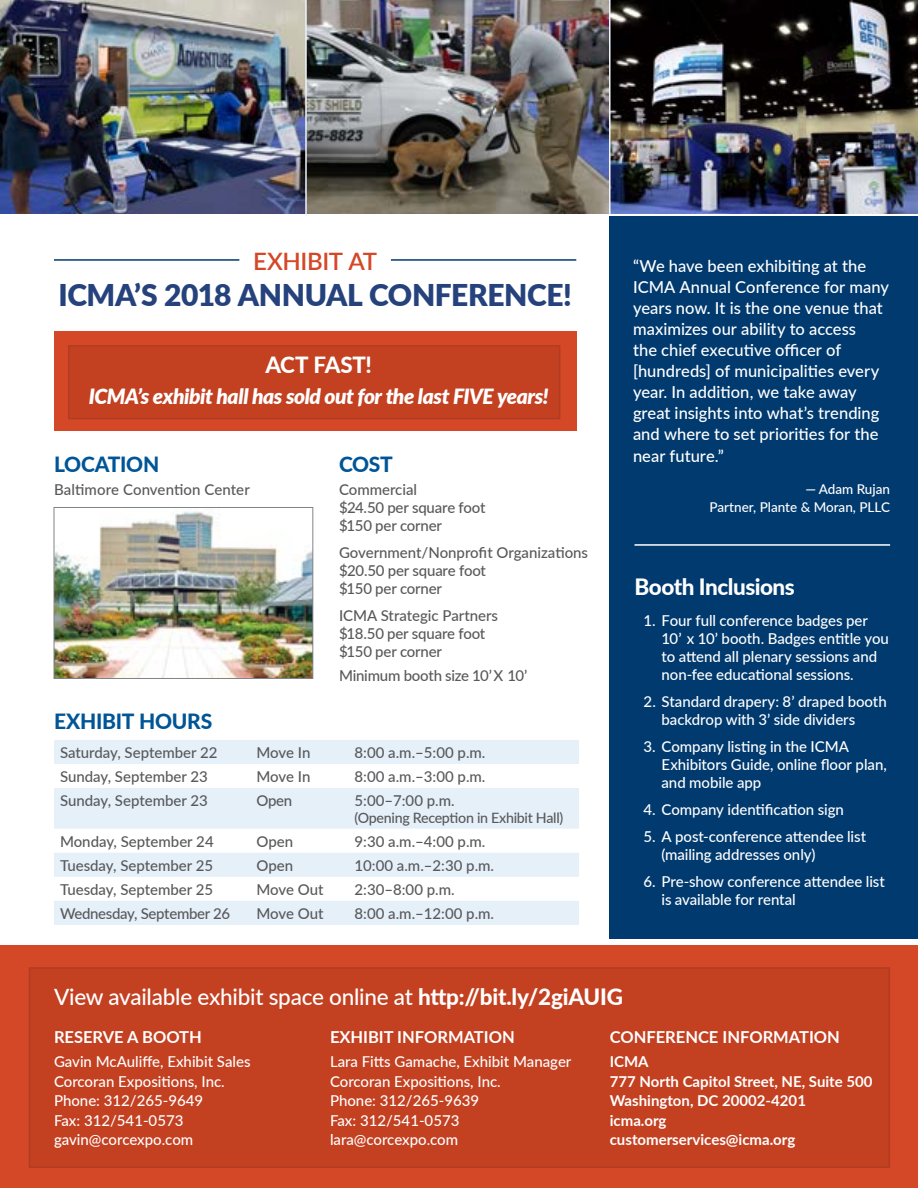
<style>
.page{position:relative;width:918px;height:1188px;background:#fff}
.page>*{position:absolute;margin:0;border:0;box-sizing:border-box;transform-origin:0 0}
.t1{font:900 30px "Lato";letter-spacing:-.01em;color:#25427c}
.t2{font:600 24px "Lato";letter-spacing:-.015em;color:#d44727}
.t3{font:500 22.5px "Lato";letter-spacing:-.01em;color:#fff}
.t4{font:800 22.5px "Lato";letter-spacing:-.02em;color:#fff}
.t5{font:800 22.35px "Lato";letter-spacing:-.005em;color:#fff}
.t6{font:italic 900 21px "Lato";letter-spacing:-.02em;color:#fff}
.t7{font:800 21px "Lato";letter-spacing:-.015em;color:#005596}
.t8{font:500 16.5px/21px "Lato";color:#fff}
.t9{font:700 16.5px "Lato";color:#fff}
.t10{font:500 15px/18px "Lato";color:#fff}
.t11{font:500 15px/18px "Lato";letter-spacing:-.005em;color:#58595b}
.t12{font:700 15px/19.5px "Lato";color:#fff}
.t13{font:500 14.25px "Lato";letter-spacing:-.02em;color:#58595b}
.t14{font:500 13.5px/18px "Lato";color:#fff;text-align:right}
.s1{font-weight:800}
</style>
<div class="page">
<div style="left:54px;top:332px;width:522px;height:99px;background:#d44727"></div>
<div style="left:68px;top:345px;width:492px;height:74px;background:#c34021"></div>
<div style="left:610px;top:216px;width:308px;height:723px;background:#003a6f"></div>
<div style="left:1px;top:945px;width:917px;height:243px;background:#d44727"></div>
<div style="left:29px;top:967px;width:861px;height:201px;background:#c34021"></div>
<svg style="left:54px;top:740px;width:525px;height:185px;fill:#e5f0f9"></svg>
<img style="left:56px;top:509px;width:255px;height:168px">
<div style="left:54px;top:507px;width:259px;height:172px;border:1px solid #828487"></div>
<hr style="left:634px;top:544px;width:256px;height:2px;background:#fff">
<img style="left:307px;top:0;width:302px;height:214px">
<img style="left:610px;top:0;width:308px;height:214px">
<img style="left:0;top:0;width:305px;height:214px">
<hr style="left:54px;top:259px;width:185px;height:2px;background:#003a6f">
<hr style="left:391px;top:259px;width:185px;height:2px;background:#003a6f">
<h2 class="t2" style="left:253px;top:243px;width:126px">EXHIBIT AT</h2>
<h1 class="t1" style="left:58px;top:272px;width:515px">ICMA’S 2018 ANNUAL CONFERENCE!</h1>
<h3 class="t5" style="left:265px;top:348px;width:108px">ACT FAST!</h3>
<h3 class="t6" style="left:89px;top:380px;width:461px">ICMA’s exhibit hall has sold out for the last FIVE years!</h3>
<h3 class="t7" style="left:54px;top:449px;width:107px">LOCATION</h3>
<p class="t11" style="left:54px;top:479px;width:197px">Baltimore Convention Center</p>
<h3 class="t7" style="left:339px;top:449px;width:55px">COST</h3>
<p class="t11" style="left:339px;top:479px;width:148px">Commercial<br>$24.50 per square foot $150 per corner</p>
<p class="t11" style="left:339px;top:542px;width:251px">Government/Nonprofit Organizations $20.50 per square foot<br>$150 per corner</p>
<p class="t11" style="left:339px;top:605px;width:161px">ICMA Strategic Partners $18.50 per square foot $150 per corner</p>
<p class="t11" style="left:339px;top:665px;width:190px">Minimum booth size 10’ X 10’</p>
<h3 class="t7" style="left:54px;top:706px;width:160px">EXHIBIT HOURS</h3>
<p class="t11" style="left:60px;top:743px;width:159px">Saturday, September 22</p>
<p class="t11" style="left:256px;top:743px;width:55px">Move In</p>
<p class="t11" style="left:355px;top:743px;width:132px">8:00 a.m.–5:00 p.m.</p>
<p class="t11" style="left:60px;top:767px;width:149px">Sunday, September 23</p>
<p class="t11" style="left:256px;top:767px;width:55px">Move In</p>
<p class="t11" style="left:355px;top:767px;width:132px">8:00 a.m.–3:00 p.m.</p>
<p class="t11" style="left:60px;top:791px;width:149px">Sunday, September 23</p>
<p class="t11" style="left:256px;top:791px;width:37px">Open</p>
<p class="t11" style="left:355px;top:791px;width:102px">5:00–7:00 p.m.</p>
<p class="t13" style="left:355px;top:807px;width:210px">(Opening Reception in Exhibit Hall)</p>
<p class="t11" style="left:60px;top:832px;width:155px">Monday, September 24</p>
<p class="t11" style="left:256px;top:832px;width:38px">Open</p>
<p class="t11" style="left:355px;top:832px;width:132px">9:30 a.m.–4:00 p.m.</p>
<p class="t11" style="left:60px;top:856px;width:155px">Tuesday, September 25</p>
<p class="t11" style="left:256px;top:856px;width:38px">Open</p>
<p class="t11" style="left:355px;top:856px;width:141px">10:00 a.m.–2:30 p.m.</p>
<p class="t11" style="left:60px;top:880px;width:155px">Tuesday, September 25</p>
<p class="t11" style="left:256px;top:880px;width:69px">Move Out</p>
<p class="t11" style="left:355px;top:880px;width:102px">2:30–8:00 p.m.</p>
<p class="t11" style="left:60px;top:904px;width:172px">Wednesday, September 26</p>
<p class="t11" style="left:256px;top:904px;width:69px">Move Out</p>
<p class="t11" style="left:355px;top:904px;width:141px">8:00 a.m.–12:00 p.m.</p>
<p class="t8" style="left:633px;top:255px;width:258px">“We have been exhibiting at the<br>ICMA Annual Conference for many years now. It is the one venue that maximizes our ability to access<br>the chief executive officer of [hundreds] of municipalities every year. In addition, we take away great insights into what’s trending and where to set priorities for the</p>
<p class="t8" style="left:633px;top:445px;width:92px">near future.”</p>
<p class="t14" style="left:710px;top:479px;width:182px">— Adam Rujan<br>Partner, Plante &amp; Moran, PLLC</p>
<h3 class="t4" style="left:634px;top:570px;width:162px">Booth Inclusions</h3>
<p class="t10" style="left:662px;top:611px;width:229px;text-indent:-18px">1. Four full conference badges per 10’ x 10’ booth. Badges entitle you to attend all plenary sessions and non-fee educational sessions.</p>
<p class="t10" style="left:662px;top:692px;width:227px;text-indent:-18px">2. Standard drapery: 8’ draped booth backdrop with 3’ side dividers</p>
<p class="t10" style="left:662px;top:737px;width:227px;text-indent:-18px">3. Company listing in the ICMA<br>Exhibitors Guide, online floor plan, and mobile app</p>
<p class="t10" style="left:644px;top:800px;width:202px">4. Company identification sign</p>
<p class="t10" style="left:662px;top:827px;width:206px;text-indent:-18px">5. A post-conference attendee list (mailing addresses only)</p>
<p class="t10" style="left:662px;top:872px;width:225px;text-indent:-18px">6. Pre-show conference attendee list is available for rental</p>
<h3 class="t3" style="left:54px;top:980px;width:571px">View available exhibit space online at <span class="s1">http://bit.ly/2giAUIG</span></h3>
<p class="t9" style="left:54px;top:1025px;width:149px">RESERVE A BOOTH</p>
<p class="t10" style="left:54px;top:1051px;width:198px;line-height:19.5px">Gavin McAuliffe, Exhibit Sales<br>Corcoran Expositions, Inc.<br>Phone: 312/265-9649<br>Fax: 312/541-0573 gavin@corcexpo.com</p>
<p class="t9" style="left:330px;top:1025px;width:186px">EXHIBIT INFORMATION</p>
<p class="t10" style="left:330px;top:1051px;width:243px;line-height:19.5px">Lara Fitts Gamache, Exhibit Manager<br>Corcoran Expositions, Inc.<br>Phone: 312/265-9639<br>Fax: 312/541-0573 lara@corcexpo.com</p>
<p class="t9" style="left:610px;top:1025px;width:232px">CONFERENCE INFORMATION</p>
<p class="t12" style="left:610px;top:1051px;width:264px">ICMA<br>777 North Capitol Street, NE, Suite 500<br>Washington, DC 20002-4201<br>icma.org<br>customerservices@icma.org</p>
</div>
